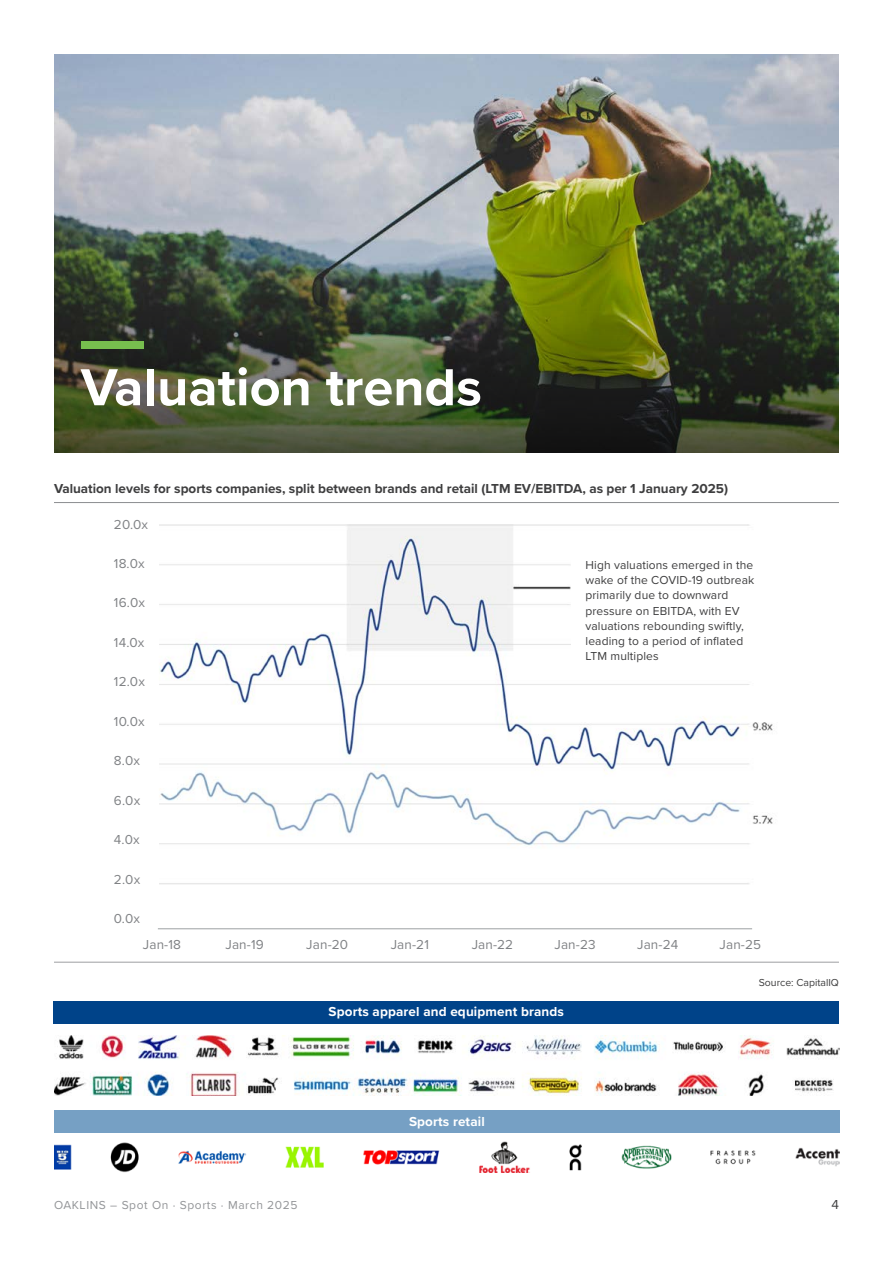
<style>
.page{position:relative;width:893px;height:1263px;background:#fff}
.page>*{position:absolute;margin:0;border:0;box-sizing:border-box;transform-origin:0 0}
._03_headline_level_1{font:700 54px "Proxima Nova";color:#fff}
._04_headline_level_2{font:13.5px "Proxima Nova";letter-spacing:.01em;color:#808285}
._08_title_graphs{font:700 13.5px "Proxima Nova";color:#3e3e3f}
._04_headline_level_2-2{font:700 13.5px "Proxima Nova";letter-spacing:.01em;color:#fff}
.t1{font:13.5px "Proxima Nova";color:#3e3e3f}
._04_headline_level_2-3{font:12px/15px "Proxima Nova";letter-spacing:.01em;color:#3e3e3f}
.t2{font:12px "Proxima Nova";letter-spacing:.05em;color:#939598}
._06_source{font:10.5px "Proxima Nova";color:#3e3e3f}
</style>
<div class="page">
<img style="left:54px;top:54px;width:785px;height:399px">
<img style="left:54px;top:278px;width:785px;height:174px">
<div style="left:81px;top:341px;width:63px;height:8px;background:#77be4e"></div>
<hr style="left:54px;top:502px;width:785px;height:1px;background:#8b8d90">
<img style="left:159px;top:524px;width:614px;height:361px">
<div style="left:571px;top:543px;width:192px;height:136px;background:#fff"></div>
<div style="left:54px;top:1001px;width:785px;height:22px;background:#004389"></div>
<div style="left:54px;top:1110px;width:786px;height:23px;background:#76a0c4"></div>
<img style="left:54px;top:1036px;width:786px;height:59px">
<img style="left:54px;top:1142px;width:786px;height:31px">
<hr style="left:158px;top:928px;width:594px;height:1px;background:#9ca1a2">
<hr style="left:54px;top:962px;width:785px;height:1px;background:#9d9fa2">
<p class="_03_headline_level_1" style="left:81px;top:347px;width:403px">Valuation trends</p>
<p class="_08_title_graphs" style="left:54px;top:478px;width:676px">Valuation levels for sports companies, split between brands and retail (LTM EV/EBITDA, as per 1 January 2025)</p>
<p class="_04_headline_level_2" style="left:114px;top:514px;width:36px">20.0x</p>
<p class="_04_headline_level_2" style="left:114px;top:553px;width:32px">18.0x</p>
<p class="_04_headline_level_2" style="left:114px;top:593px;width:33px">16.0x</p>
<p class="_04_headline_level_2" style="left:114px;top:632px;width:32px">14.0x</p>
<p class="_04_headline_level_2" style="left:114px;top:672px;width:32px">12.0x</p>
<p class="_04_headline_level_2" style="left:114px;top:711px;width:32px">10.0x</p>
<p class="_04_headline_level_2" style="left:114px;top:751px;width:28px">8.0x</p>
<p class="_04_headline_level_2" style="left:114px;top:790px;width:28px">6.0x</p>
<p class="_04_headline_level_2" style="left:114px;top:830px;width:27px">4.0x</p>
<p class="_04_headline_level_2" style="left:114px;top:869px;width:28px">2.0x</p>
<p class="_04_headline_level_2" style="left:114px;top:909px;width:28px">0.0x</p>
<p class="_04_headline_level_2-3" style="left:585px;top:557px;width:170px">High valuations emerged in the wake of the COVID-19 outbreak primarily due to downward pressure on EBITDA, with EV valuations rebounding swiftly, leading to a period of inflated<br>LTM multiples</p>
<p class="_04_headline_level_2" style="left:143px;top:935px;width:40px">Jan-18</p>
<p class="_04_headline_level_2" style="left:225px;top:935px;width:40px">Jan-19</p>
<p class="_04_headline_level_2" style="left:306px;top:935px;width:43px">Jan-20</p>
<p class="_04_headline_level_2" style="left:391px;top:935px;width:40px">Jan-21</p>
<p class="_04_headline_level_2" style="left:472px;top:935px;width:43px">Jan-22</p>
<p class="_04_headline_level_2" style="left:554px;top:935px;width:43px">Jan-23</p>
<p class="_04_headline_level_2" style="left:637px;top:935px;width:43px">Jan-24</p>
<p class="_04_headline_level_2" style="left:719px;top:935px;width:43px">Jan-25</p>
<p class="_06_source" style="left:759px;top:974px;width:82px">Source: CapitalIQ</p>
<p class="_04_headline_level_2-2" style="left:329px;top:1002px;width:237px">Sports apparel and equipment brands</p>
<p class="_04_headline_level_2-2" style="left:409px;top:1111px;width:77px">Sports retail</p>
<p class="t2" style="left:54px;top:1196px;width:245px">OAKLINS – Spot On · Sports · March 2025</p>
<p class="t1" style="left:831px;top:1194px;width:9px">4</p>
</div>
